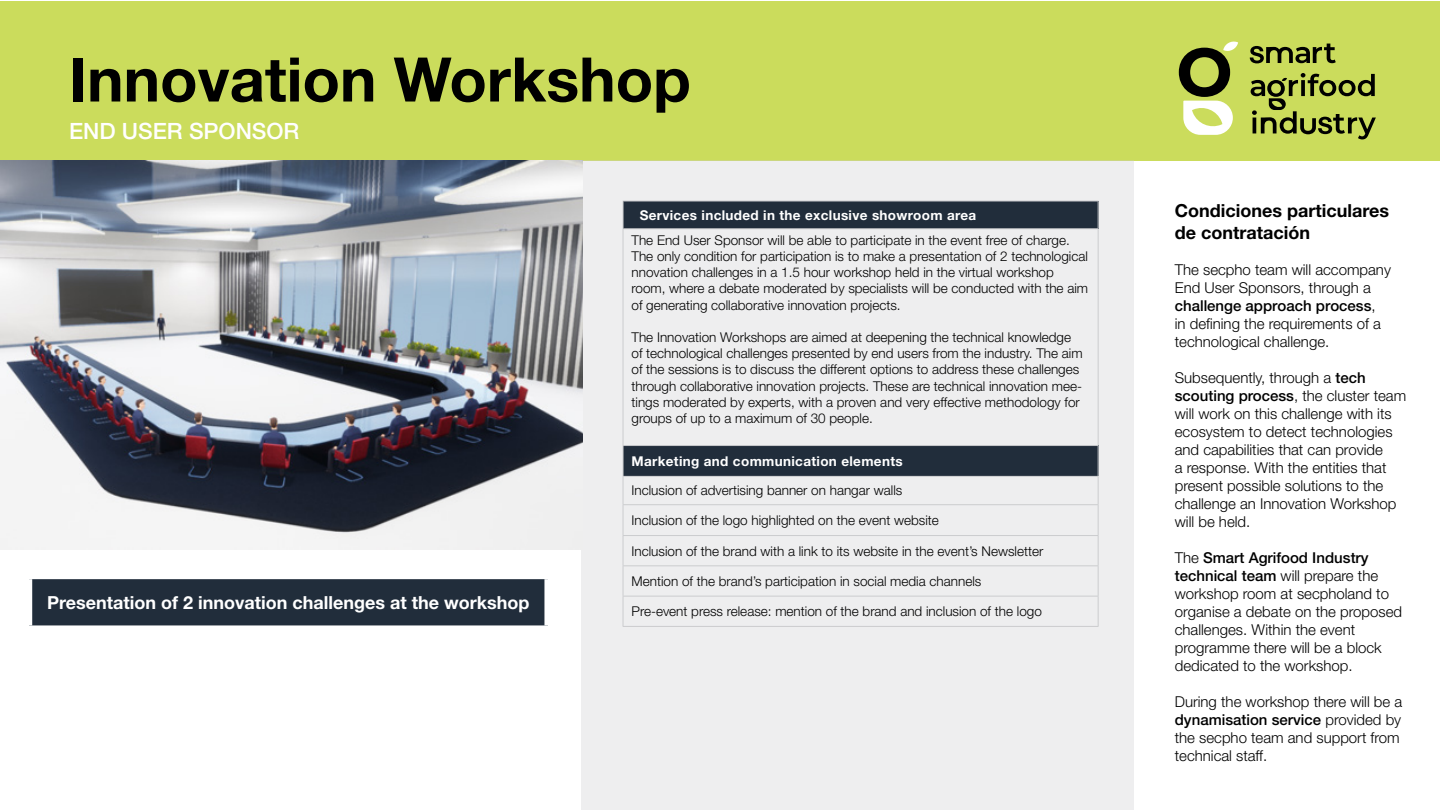
<style>
.page{position:relative;width:1440px;height:810px;background:#fff}
.page>*{position:absolute;margin:0;border:0;box-sizing:border-box;transform-origin:0 0}
.t1{font:700 61.5px "Helvetica Neue LT Std";color:#000}
.t2{font:500 22.5px "Helvetica Neue LT Std";color:#fff}
.t3{font:700 18px "Helvetica Neue LT Std";color:#fff}
.t4{font:700 18px/21.6px "Helvetica Neue LT Std";color:#000}
.t5{font:300 15px/18px "Helvetica Neue LT Std";color:#000}
.t6{font:300 13.5px/16.2px "Helvetica Neue LT Std";color:#000}
.t7{font:700 13.5px "Helvetica Neue LT Std";letter-spacing:.025em;color:#fff}
.s1{font-weight:500}
</style>
<div class="page">
<div style="left:0;top:1px;width:1440px;height:159px;background:#cbdc5c"></div>
<svg style="left:1250px;top:44px;width:86px;height:19px"></svg>
<svg style="left:1251px;top:73px;width:125px;height:66px"></svg>
<svg style="left:1179px;top:41px;width:59px;height:94px"></svg>
<div style="left:581px;top:160px;width:553px;height:650px;background:#eeeeef"></div>
<div style="left:623px;top:201px;width:475px;height:28px;background:#212d3b"></div>
<div style="left:623px;top:446px;width:475px;height:30px;background:#212d3b"></div>
<svg style="left:1098px;top:202px;width:1px;height:26px"></svg>
<hr style="left:1098px;top:446px;width:1px;height:30px;background:#cbccce">
<svg style="left:623px;top:477px;width:1px;height:27px"></svg>
<hr style="left:623px;top:504px;width:476px;height:1px;background:#cbccce">
<hr style="left:623px;top:505px;width:1px;height:30px;background:#cbccce">
<svg style="left:623px;top:536px;width:1px;height:29px"></svg>
<hr style="left:623px;top:566px;width:1px;height:30px;background:#cbccce">
<hr style="left:1098px;top:596px;width:1px;height:30px;background:#cbccce">
<hr style="left:623px;top:201px;width:476px;height:1px;background:#cbccce">
<svg style="left:623px;top:201px;width:1px;height:27px"></svg>
<svg style="left:1098px;top:477px;width:1px;height:27px"></svg>
<hr style="left:1098px;top:505px;width:1px;height:30px;background:#cbccce">
<hr style="left:623px;top:535px;width:476px;height:1px;background:#cbccce">
<svg style="left:1098px;top:536px;width:1px;height:29px"></svg>
<hr style="left:623px;top:565px;width:476px;height:1px;background:#cbccce">
<hr style="left:1098px;top:566px;width:1px;height:30px;background:#cbccce">
<hr style="left:623px;top:596px;width:476px;height:1px;background:#cbccce">
<hr style="left:623px;top:446px;width:1px;height:30px;background:#cbccce">
<hr style="left:623px;top:476px;width:476px;height:1px;background:#cbccce">
<hr style="left:623px;top:596px;width:1px;height:30px;background:#cbccce">
<hr style="left:623px;top:626px;width:476px;height:1px;background:#cbccce">
<hr style="left:623px;top:228px;width:476px;height:1px;background:#cbccce">
<hr style="left:623px;top:229px;width:1px;height:216px;background:#cbccce">
<hr style="left:1098px;top:229px;width:1px;height:216px;background:#cbccce">
<hr style="left:623px;top:445px;width:476px;height:1px;background:#cbccce">
<div style="left:29px;top:576px;width:518px;height:52px;background:#212d3b"></div>
<div style="left:26px;top:573px;width:524px;height:6px;background:#fff"></div>
<div style="left:26px;top:579px;width:6px;height:46px;background:#fff"></div>
<div style="left:544px;top:579px;width:6px;height:46px;background:#fff"></div>
<div style="left:26px;top:625px;width:524px;height:6px;background:#fff"></div>
<img style="left:0;top:160px;width:583px;height:389px">
<p class="t1" style="left:69px;top:42px;width:623px">Innovation Workshop</p>
<p class="t2" style="left:69px;top:118px;width:232px">END USER SPONSOR</p>
<p class="t3" style="left:47px;top:591px;width:484px">Presentation of 2 innovation challenges at the workshop</p>
<p class="t7" style="left:640px;top:207px;width:338px">Services included in the exclusive showroom area</p>
<p class="t6" style="left:632px;top:232px;width:458px">The End User Sponsor will be able to participate in the event free of charge.<br>The only condition for participation is to make a presentation of 2 technological nnovation challenges in a 1.5 hour workshop held in the virtual workshop room, where a debate moderated by specialists will be conducted with the aim of generating collaborative innovation projects.</p>
<p class="t6" style="left:632px;top:329px;width:453px">The Innovation Workshops are aimed at deepening the technical knowledge of technological challenges presented by end users from the industry. The aim of the sessions is to discuss the different options to address these challenges through collaborative innovation projects. These are technical innovation mee&shy;tings moderated by experts, with a proven and very effective methodology for groups of up to a maximum of 30 people.</p>
<p class="t7" style="left:632px;top:453px;width:273px">Marketing and communication elements</p>
<p class="t6" style="left:632px;top:482px;width:272px">Inclusion of advertising banner on hangar walls</p>
<p class="t6" style="left:632px;top:512px;width:309px">Inclusion of the logo highlighted on the event website</p>
<p class="t6" style="left:632px;top:542px;width:413px">Inclusion of the brand with a link to its website in the event’s Newsletter</p>
<p class="t6" style="left:632px;top:573px;width:351px">Mention of the brand’s participation in social media channels</p>
<p class="t6" style="left:632px;top:603px;width:412px">Pre-event press release: mention of the brand and inclusion of the logo</p>
<p class="t4" style="left:1175px;top:200px;width:216px">Condiciones particulares de contratación</p>
<p class="t5" style="left:1175px;top:260px;width:218px">The secpho team will accompany<br>End User Sponsors, through a <span class="s1">challenge approach process</span>,<br>in defining the requirements of a technological challenge.</p>
<p class="t5" style="left:1175px;top:368px;width:233px">Subsequently, through a <span class="s1">tech scouting process</span>, the cluster team will work on this challenge with its ecosystem to detect technologies and capabilities that can provide<br>a response. With the entities that present possible solutions to the challenge an Innovation Workshop will be held.</p>
<p class="t5" style="left:1175px;top:548px;width:229px">The <span class="s1">Smart Agrifood Industry technical team</span> will prepare the workshop room at secpholand to organise a debate on the proposed challenges. Within the event programme there will be a block dedicated to the workshop.</p>
<p class="t5" style="left:1175px;top:692px;width:229px">During the workshop there will be a <span class="s1">dynamisation service</span> provided by the secpho team and support from technical staff.</p>
</div>
